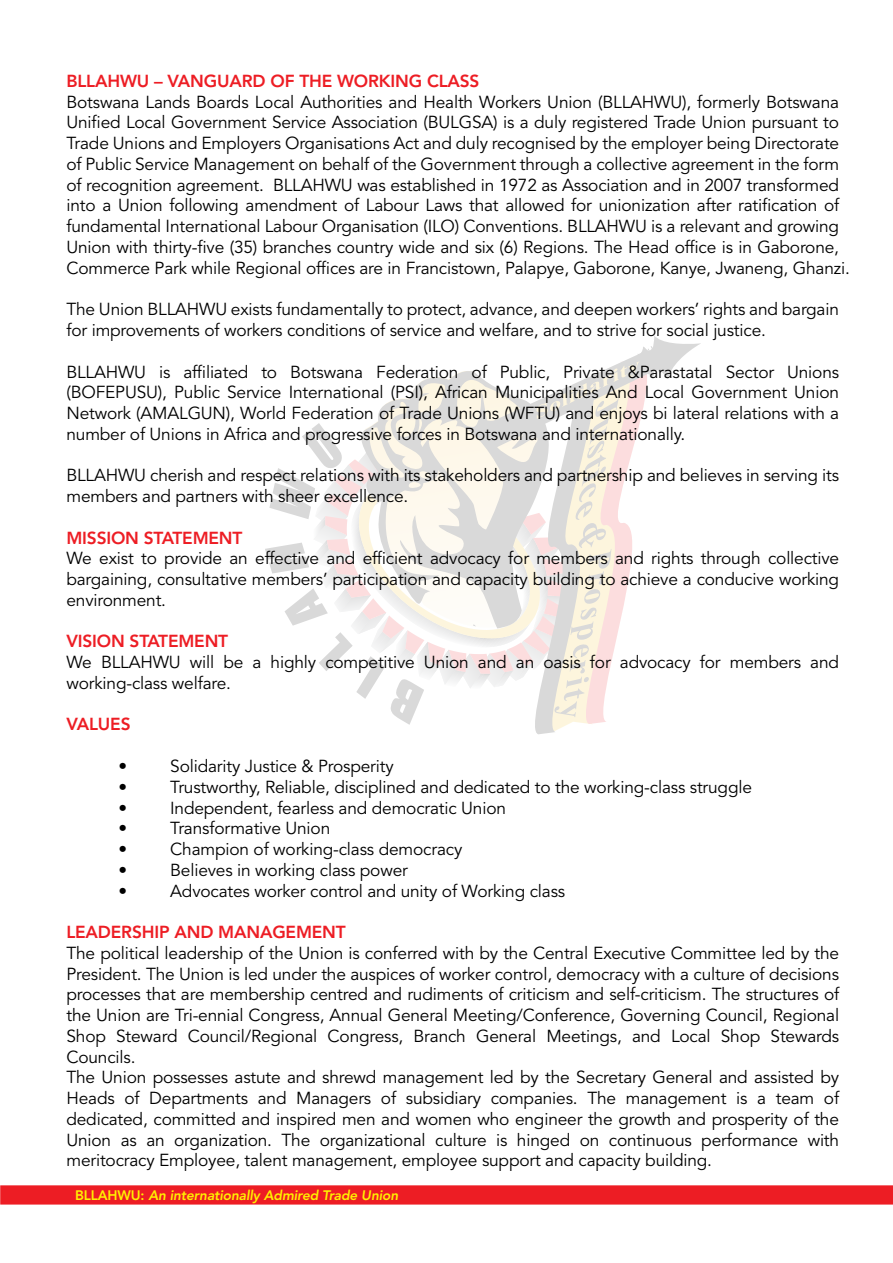
<style>
.page{position:relative;width:893px;height:1263px;background:#fff}
.page>*{position:absolute;margin:0;border:0;box-sizing:border-box;transform-origin:0 0}
.t1{font:17.25px/20.7px "Avenir LT Std";letter-spacing:-.01em;color:#000}
.t2{font:800 17.25px "Avenir LT Std";letter-spacing:-.01em;color:#ed1d24}
.t3{font:italic 800 13.65px "Avenir LT Std";letter-spacing:-.01em;color:#fff200}
.s1{font-style:normal}
</style>
<div class="page">
<svg style="left:265px;top:336px;width:436px;height:398px"></svg>
<div style="left:1px;top:1185px;width:892px;height:19px;background:#ed1d24"></div>
<p class="t2" style="left:66px;top:71px;width:415px">BLLAHWU – VANGUARD OF THE WORKING CLASS</p>
<p class="t1" style="left:66px;top:92px;width:785px">Botswana Lands Boards Local Authorities and Health Workers Union (BLLAHWU), formerly Botswana Unified Local Government Service Association (BULGSA) is a duly registered Trade Union pursuant to Trade Unions and Employers Organisations Act and duly recognised by the employer being Directorate of Public Service Management on behalf of the Government through a collective agreement in the form of recognition agreement. BLLAHWU was established in 1972 as Association and in 2007 transformed into a Union following amendment of Labour Laws that allowed for unionization after ratification of fundamental International Labour Organisation (ILO) Conventions. BLLAHWU is a relevant and growing Union with thirty-five (35) branches country wide and six (6) Regions. The Head office is in Gaborone, Commerce Park while Regional offices are in Francistown, Palapye, Gaborone, Kanye, Jwaneng, Ghanzi.</p>
<p class="t1" style="left:66px;top:299px;width:774px">The Union BLLAHWU exists fundamentally to protect, advance, and deepen workers’ rights and bargain for improvements of workers conditions of service and welfare, and to strive for social justice.</p>
<p class="t1" style="left:66px;top:362px;width:774px;text-align:justify">BLLAHWU is affiliated to Botswana Federation of Public, Private &amp;Parastatal Sector Unions (BOFEPUSU), Public Service International (PSI), African Municipalities And Local Government Union Network (AMALGUN), World Federation of Trade Unions (WFTU) and enjoys bi lateral relations with a number of Unions in Africa and progressive forces in Botswana and internationally.</p>
<p class="t1" style="left:66px;top:465px;width:774px">BLLAHWU cherish and respect relations with its stakeholders and partnership and believes in serving its members and partners with sheer excellence.</p>
<p class="t2" style="left:66px;top:527px;width:177px">MISSION STATEMENT</p>
<p class="t1" style="left:66px;top:549px;width:774px;text-align:justify">We exist to provide an effective and efficient advocacy for members and rights through collective bargaining, consultative members’ participation and capacity building to achieve a conducive working environment.</p>
<p class="t2" style="left:66px;top:631px;width:163px">VISION STATEMENT</p>
<p class="t1" style="left:66px;top:652px;width:774px">We BLLAHWU will be a highly competitive Union and an oasis for advocacy for members and working-class welfare.</p>
<p class="t2" style="left:66px;top:714px;width:66px">VALUES</p>
<p class="t1" style="left:118px;top:756px;width:10px">•</p>
<p class="t1" style="left:170px;top:756px;width:225px">Solidarity Justice &amp; Prosperity</p>
<p class="t1" style="left:118px;top:777px;width:10px">•</p>
<p class="t1" style="left:170px;top:777px;width:583px">Trustworthy, Reliable, disciplined and dedicated to the working-class struggle</p>
<p class="t1" style="left:118px;top:798px;width:10px">•</p>
<p class="t1" style="left:170px;top:798px;width:337px">Independent, fearless and democratic Union</p>
<p class="t1" style="left:118px;top:818px;width:10px">•</p>
<p class="t1" style="left:170px;top:818px;width:162px">Transformative Union</p>
<p class="t1" style="left:118px;top:839px;width:10px">•</p>
<p class="t1" style="left:170px;top:839px;width:294px">Champion of working-class democracy</p>
<p class="t1" style="left:118px;top:860px;width:10px">•</p>
<p class="t1" style="left:170px;top:860px;width:239px">Believes in working class power</p>
<p class="t1" style="left:118px;top:881px;width:10px">•</p>
<p class="t1" style="left:170px;top:881px;width:396px">Advocates worker control and unity of Working class</p>
<p class="t2" style="left:66px;top:922px;width:281px">LEADERSHIP AND MANAGEMENT</p>
<p class="t1" style="left:66px;top:943px;width:774px">The political leadership of the Union is conferred with by the Central Executive Committee led by the President. The Union is led under the auspices of worker control, democracy with a culture of decisions processes that are membership centred and rudiments of criticism and self-criticism. The structures of the Union are Tri-ennial Congress, Annual General Meeting/Conference, Governing Council, Regional Shop Steward Council/Regional Congress, Branch General Meetings, and Local Shop Stewards Councils.<br>The Union possesses astute and shrewd management led by the Secretary General and assisted by Heads of Departments and Managers of subsidiary companies. The management is a team of dedicated, committed and inspired men and women who engineer the growth and prosperity of the Union as an organization. The organizational culture is hinged on continuous performance with meritocracy Employee, talent management, employee support and capacity building.</p>
<p class="t3" style="left:75px;top:1187px;width:325px"><span class="s1">BLLAHWU:</span> An internationally Admired Trade Union</p>
</div>
